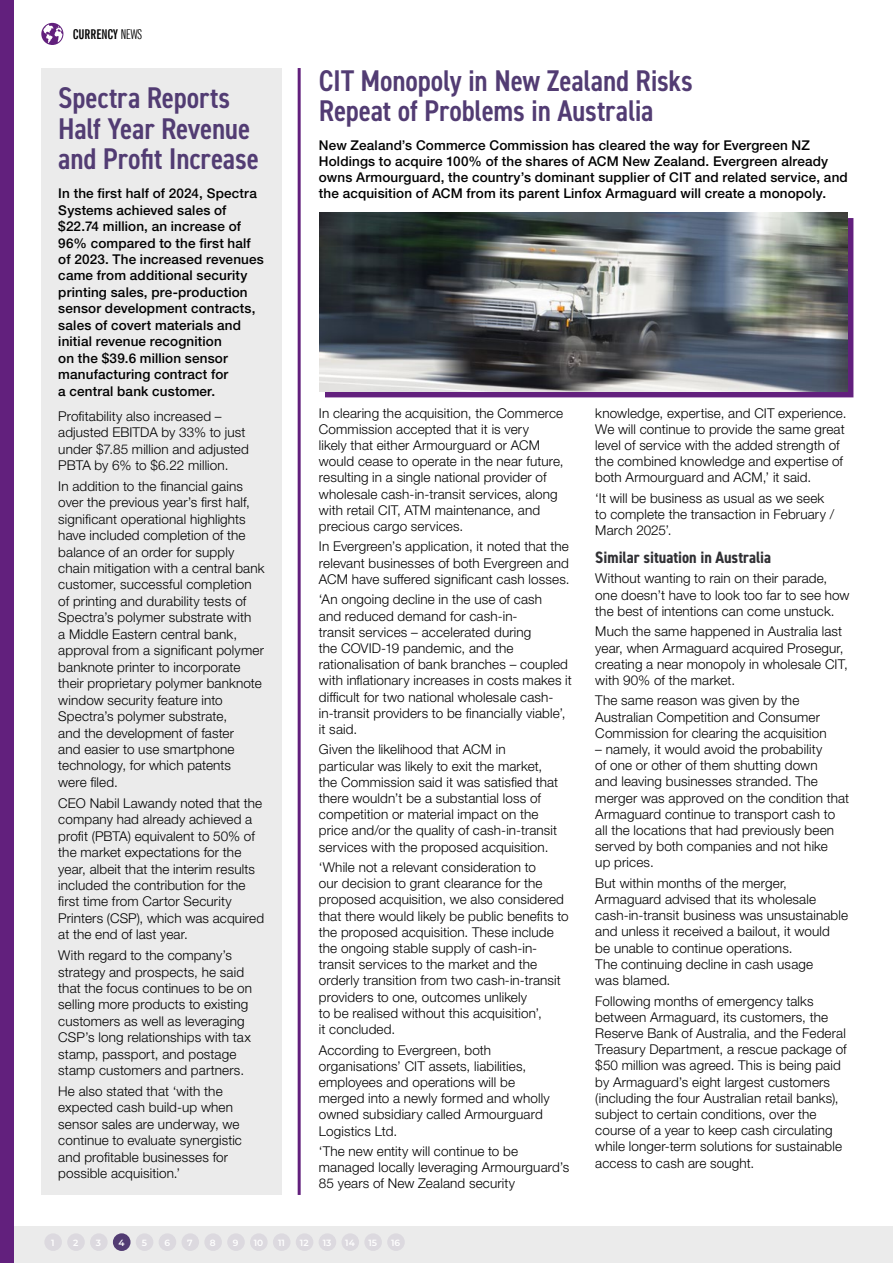
<style>
.page{position:relative;width:893px;height:1263px;background:#fff}
.page>*{position:absolute;margin:0;border:0;box-sizing:border-box;transform-origin:0 0}
.t1{font:600 condensed 30px/30.3px "DIN2014";letter-spacing:-.01em;color:#523c73}
.t2{font:700 condensed 16.5px "DIN2014";color:#303034}
.t3{font:300 13.5px/16.2px "Helvetica Neue LTW1 G";letter-spacing:.01em;color:#000}
.t4{font:500 13.5px/16.5px "Helvetica Neue LTW1 G";letter-spacing:.01em;color:#000}
.t5{font:700 extra-condensed 13.5px "News Gothic BT";color:#000}
.t6{font:600 9px "Montserrat";color:#fff}
.s1{font-weight:400}
</style>
<div class="page">
<div style="left:0;top:1226px;width:893px;height:37px;background:#ebebeb"></div>
<div style="left:44px;top:1233px;width:18px;height:18px;background:#dcd9df;border-radius:50%"></div>
<div style="left:67px;top:1233px;width:18px;height:18px;background:#dcd9df;border-radius:50%"></div>
<div style="left:90px;top:1233px;width:18px;height:18px;background:#dcd9df;border-radius:50%"></div>
<div style="left:136px;top:1233px;width:17px;height:18px;background:#dcd9df;border-radius:50%"></div>
<div style="left:159px;top:1233px;width:17px;height:18px;background:#dcd9df;border-radius:50%"></div>
<div style="left:181px;top:1233px;width:18px;height:18px;background:#dcd9df;border-radius:50%"></div>
<div style="left:204px;top:1233px;width:18px;height:18px;background:#dcd9df;border-radius:50%"></div>
<div style="left:227px;top:1233px;width:18px;height:18px;background:#dcd9df;border-radius:50%"></div>
<div style="left:250px;top:1233px;width:18px;height:18px;background:#dcd9df;border-radius:50%"></div>
<div style="left:273px;top:1233px;width:18px;height:18px;background:#dcd9df;border-radius:50%"></div>
<div style="left:296px;top:1233px;width:17px;height:18px;background:#dcd9df;border-radius:50%"></div>
<div style="left:319px;top:1233px;width:17px;height:18px;background:#dcd9df;border-radius:50%"></div>
<div style="left:341px;top:1233px;width:18px;height:18px;background:#dcd9df;border-radius:50%"></div>
<div style="left:364px;top:1233px;width:18px;height:18px;background:#dcd9df;border-radius:50%"></div>
<div style="left:387px;top:1233px;width:18px;height:18px;background:#dcd9df;border-radius:50%"></div>
<div style="left:113px;top:1233px;width:18px;height:18px;background:#523c73;border-radius:50%"></div>
<hr style="left:298px;top:68px;width:3px;height:1127px;background:#62207d">
<svg style="left:41px;top:23px;width:22px;height:22px"></svg>
<svg style="left:325px;top:219px;width:528px;height:179px;background:#78448d"></svg>
<img style="left:319px;top:213px;width:528px;height:178px">
<div style="left:0;top:0;width:13px;height:1263px;background:#62207d"></div>
<div style="left:41px;top:68px;width:241px;height:1127px;background:#ebebeb"></div>
<p class="t5" style="left:73px;top:26px;width:71px">CURRENCY <span class="s1">NEWS</span></p>
<h1 class="t1" style="left:58px;top:82px;width:202px">Spectra Reports<br>Half Year Revenue and Profit Increase</h1>
<p class="t4" style="left:58px;top:185px;width:207px">In the first half of 2024, Spectra<br>Systems achieved sales of $22.74 million, an increase of<br>96% compared to the first half of 2023. The increased revenues came from additional security printing sales, pre-production sensor development contracts, sales of covert materials and initial revenue recognition<br>on the $39.6 million sensor manufacturing contract for<br>a central bank customer.</p>
<p class="t3" style="left:58px;top:407px;width:192px">Profitability also increased – adjusted EBITDA by 33% to just under $7.85 million and adjusted<br>PBTA by 6% to $6.22 million.</p>
<p class="t3" style="left:58px;top:478px;width:208px">In addition to the financial gains over the previous year’s first half, significant operational highlights have included completion of the balance of an order for supply chain mitigation with a central bank customer, successful completion of printing and durability tests of<br>Spectra’s polymer substrate with<br>a Middle Eastern central bank, approval from a significant polymer banknote printer to incorporate their proprietary polymer banknote window security feature into<br>Spectra’s polymer substrate,<br>and the development of faster<br>and easier to use smartphone technology, for which patents<br>were filed.</p>
<p class="t3" style="left:58px;top:794px;width:207px">CEO Nabil Lawandy noted that the company had already achieved a profit (PBTA) equivalent to 50% of the market expectations for the year, albeit that the interim results included the contribution for the first time from Cartor Security<br>Printers (CSP), which was acquired at the end of last year.</p>
<p class="t3" style="left:58px;top:947px;width:195px">With regard to the company’s strategy and prospects, he said that the focus continues to be on selling more products to existing customers as well as leveraging<br>CSP’s long relationships with tax stamp, passport, and postage stamp customers and partners.</p>
<p class="t3" style="left:58px;top:1083px;width:185px">He also stated that ‘with the expected cash build-up when sensor sales are underway, we continue to evaluate synergistic and profitable businesses for possible acquisition.’</p>
<h1 class="t1" style="left:319px;top:65px;width:375px">CIT Monopoly in New Zealand Risks<br>Repeat of Problems in Australia</h1>
<p class="t4" style="left:319px;top:137px;width:530px">New Zealand’s Commerce Commission has cleared the way for Evergreen NZ Holdings to acquire 100% of the shares of ACM New Zealand. Evergreen already owns Armourguard, the country’s dominant supplier of CIT and related service, and the acquisition of ACM from its parent Linfox Armaguard will create a monopoly.</p>
<p class="t3" style="left:319px;top:405px;width:246px">In clearing the acquisition, the Commerce Commission accepted that it is very<br>likely that either Armourguard or ACM would cease to operate in the near future, resulting in a single national provider of wholesale cash-in-transit services, along with retail CIT, ATM maintenance, and precious cargo services.</p>
<p class="t3" style="left:319px;top:538px;width:252px;text-align:justify">In Evergreen’s application, it noted that the relevant businesses of both Evergreen and ACM have suffered significant cash losses.</p>
<p class="t3" style="left:319px;top:591px;width:255px">‘An ongoing decline in the use of cash<br>and reduced demand for cash-in-<br>transit services – accelerated during<br>the COVID-19 pandemic, and the rationalisation of bank branches – coupled with inflationary increases in costs makes it difficult for two national wholesale cash&shy;in-transit providers to be financially viable’, it said.</p>
<p class="t3" style="left:319px;top:741px;width:241px">Given the likelihood that ACM in particular was likely to exit the market, the Commission said it was satisfied that there wouldn’t be a substantial loss of competition or material impact on the price and/or the quality of cash-in-transit services with the proposed acquisition.</p>
<p class="t3" style="left:319px;top:859px;width:251px">‘While not a relevant consideration to<br>our decision to grant clearance for the proposed acquisition, we also considered that there would likely be public benefits to the proposed acquisition. These include the ongoing stable supply of cash-in&shy;transit services to the market and the orderly transition from two cash-in-transit providers to one, outcomes unlikely<br>to be realised without this acquisition’,<br>it concluded.</p>
<p class="t3" style="left:319px;top:1041px;width:232px">According to Evergreen, both organisations’ CIT assets, liabilities, employees and operations will be merged into a newly formed and wholly owned subsidiary called Armourguard<br>Logistics Ltd.</p>
<p class="t3" style="left:319px;top:1143px;width:252px">‘The new entity will continue to be managed locally leveraging Armourguard’s<br>85 years of New Zealand security</p>
<p class="t3" style="left:595px;top:405px;width:253px">knowledge, expertise, and CIT experience.<br>We will continue to provide the same great level of service with the added strength of the combined knowledge and expertise of both Armourguard and ACM,’ it said.</p>
<p class="t3" style="left:595px;top:490px;width:240px">‘It will be business as usual as we seek to complete the transaction in February /<br>March 2025’.</p>
<p class="t2" style="left:595px;top:546px;width:177px">Similar situation in Australia</p>
<p class="t3" style="left:595px;top:570px;width:256px">Without wanting to rain on their parade, one doesn’t have to look too far to see how the best of intentions can come unstuck.</p>
<p class="t3" style="left:595px;top:623px;width:254px">Much the same happened in Australia last year, when Armaguard acquired Prosegur, creating a near monopoly in wholesale CIT, with 90% of the market.</p>
<p class="t3" style="left:595px;top:692px;width:233px">The same reason was given by the<br>Australian Competition and Consumer<br>Commission for clearing the acquisition</p>
<p class="t3" style="left:595px;top:741px;width:255px">– namely, it would avoid the probability<br>of one or other of them shutting down<br>and leaving businesses stranded. The merger was approved on the condition that Armaguard continue to transport cash to all the locations that had previously been served by both companies and not hike<br>up prices.</p>
<p class="t3" style="left:595px;top:875px;width:254px">But within months of the merger, Armaguard advised that its wholesale cash-in-transit business was unsustainable and unless it received a bailout, it would be unable to continue operations.<br>The continuing decline in cash usage<br>was blamed.</p>
<p class="t3" style="left:595px;top:992px;width:253px">Following months of emergency talks between Armaguard, its customers, the Reserve Bank of Australia, and the Federal Treasury Department, a rescue package of $50 million was agreed. This is being paid by Armaguard’s eight largest customers (including the four Australian retail banks), subject to certain conditions, over the course of a year to keep cash circulating while longer-term solutions for sustainable access to cash are sought.</p>
<p class="t6" style="left:51px;top:1236px;width:5px">1</p>
<p class="t6" style="left:73px;top:1236px;width:7px">2</p>
<p class="t6" style="left:96px;top:1236px;width:7px">3</p>
<p class="t6" style="left:118px;top:1236px;width:8px">4</p>
<p class="t6" style="left:142px;top:1236px;width:7px">5</p>
<p class="t6" style="left:164px;top:1236px;width:7px">6</p>
<p class="t6" style="left:187px;top:1236px;width:7px">7</p>
<p class="t6" style="left:210px;top:1236px;width:7px">8</p>
<p class="t6" style="left:233px;top:1236px;width:7px">9</p>
<p class="t6" style="left:254px;top:1236px;width:11px">10</p>
<p class="t6" style="left:278px;top:1236px;width:8px">11</p>
<p class="t6" style="left:300px;top:1236px;width:10px">12</p>
<p class="t6" style="left:323px;top:1236px;width:10px">13</p>
<p class="t6" style="left:345px;top:1236px;width:11px">14</p>
<p class="t6" style="left:369px;top:1236px;width:10px">15</p>
<p class="t6" style="left:391px;top:1236px;width:11px">16</p>
</div>
